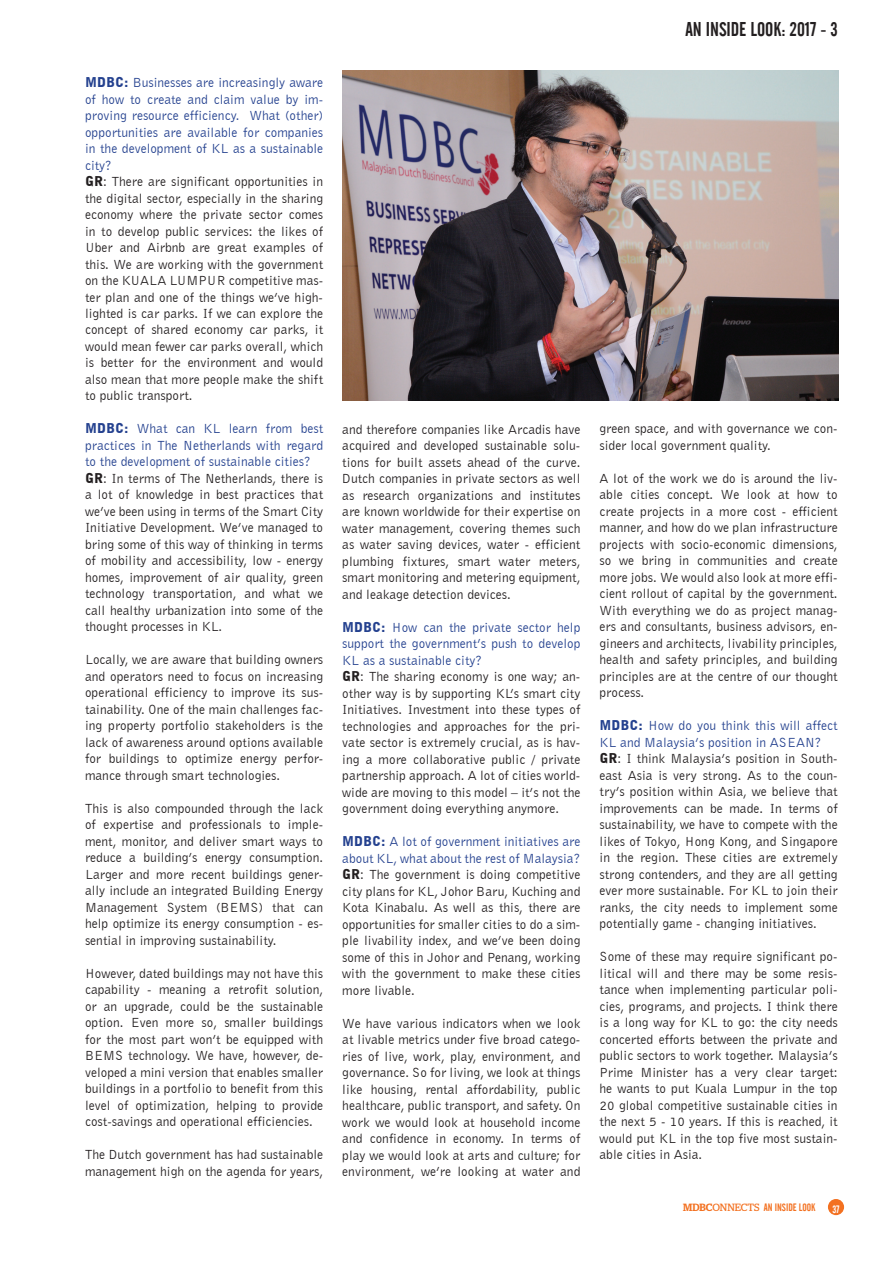
<style>
.page{position:relative;width:893px;height:1263px;background:#fff}
.page>*{position:absolute;margin:0;border:0;box-sizing:border-box;transform-origin:0 0}
.t1{font:19.5px "Alternate Gothic No 2 BT";color:#231f20}
.t2{font:13.5px/16.5px "Bell Gothic BT";color:#231f20;text-align:justify}
.t3{font:10.5px "Alternate Gothic No 2 BT";color:#f37121}
.t4{font:500 10.5px "Stag";color:#f37121}
.t5{font:10.5px "Alternate Gothic No 2 BT";color:#fff}
.s1{font-weight:900;color:#24418f}
.s2{color:#24418f}
.s3{font-weight:900}
.s4{font-weight:400}
.s5{font-family:"Stag"}
</style>
<div class="page">
<div style="left:828px;top:1199px;width:16px;height:16px;background:#f37121;border-radius:50%"></div>
<img style="left:342px;top:70px;width:497px;height:330px">
<p class="t2" style="left:85px;top:74px;width:240px;text-align:left"><span class="s1">MDBC:</span> <span class="s2">Businesses are increasingly aware of how to create and claim value by im&shy;proving resource efficiency. What (other) opportunities are available for companies in the development of KL as a sustainable city?<br></span><span class="s3">GR</span>: There are significant opportunities in the digital sector, especially in the sharing economy where the private sector comes in to develop public services: the likes of Uber and Airbnb are great examples of this. We are working with the government on the KUALA LUMPUR competitive mas&shy;ter plan and one of the things we’ve high&shy;lighted is car parks. If we can explore the concept of shared economy car parks, it would mean fewer car parks overall, which is better for the environment and would also mean that more people make the shift to public transport.</p>
<p class="t2" style="left:85px;top:420px;width:240px;text-align:left"><span class="s1">MDBC:</span> <span class="s2">What can KL learn from best practices in The Netherlands with regard to the development of sustainable cities?<br></span><span class="s3">GR</span>: In terms of The Netherlands, there is a lot of knowledge in best practices that we’ve been using in terms of the Smart City Initiative Development. We’ve managed to bring some of this way of thinking in terms of mobility and accessibility, low - energy homes, improvement of air quality, green technology transportation, and what we call healthy urbanization into some of the thought processes in KL.</p>
<p class="t2" style="left:85px;top:651px;width:240px">Locally, we are aware that building owners and operators need to focus on increasing operational efficiency to improve its sus&shy;tainability. One of the main challenges fac&shy;ing property portfolio stakeholders is the lack of awareness around options available for buildings to optimize energy perfor&shy;mance through smart technologies.</p>
<p class="t2" style="left:85px;top:800px;width:240px">This is also compounded through the lack of expertise and professionals to imple&shy;ment, monitor, and deliver smart ways to reduce a building’s energy consumption.<br>Larger and more recent buildings gener&shy;ally include an integrated Building Energy Management System (BEMS) that can help optimize its energy consumption - es&shy;sential in improving sustainability.</p>
<p class="t2" style="left:85px;top:965px;width:240px">However, dated buildings may not have this capability - meaning a retrofit solution, or an upgrade, could be the sustainable option. Even more so, smaller buildings for the most part won’t be equipped with BEMS technology. We have, however, de&shy;veloped a mini version that enables smaller buildings in a portfolio to benefit from this level of optimization, helping to provide cost-savings and operational efficiencies.</p>
<p class="t2" style="left:85px;top:1146px;width:240px">The Dutch government has had sustainable management high on the agenda for years,</p>
<h1 class="t1" style="left:685px;top:18px;width:154px">AN INSIDE LOOK: 2017 - 3</h1>
<p class="t2" style="left:342px;top:420px;width:240px">and therefore companies like Arcadis have acquired and developed sustainable solu&shy;tions for built assets ahead of the curve.<br>Dutch companies in private sectors as well as research organizations and institutes are known worldwide for their expertise on water management, covering themes such as water saving devices, water - efficient plumbing fixtures, smart water meters, smart monitoring and metering equipment, and leakage detection devices.</p>
<p class="t2" style="left:342px;top:618px;width:240px;text-align:left"><span class="s1">MDBC:</span> <span class="s2">How can the private sector help support the government’s push to develop KL as a sustainable city?<br></span><span class="s3">GR</span>: The sharing economy is one way; an&shy;other way is by supporting KL’s smart city Initiatives. Investment into these types of technologies and approaches for the pri&shy;vate sector is extremely crucial, as is hav&shy;ing a more collaborative public / private partnership approach. A lot of cities world&shy;wide are moving to this model – it’s not the government doing everything anymore.</p>
<p class="t2" style="left:342px;top:833px;width:240px"><span class="s1">MDBC:</span> <span class="s2">A lot of government initiatives are about KL, what about the rest of Malaysia?<br></span><span class="s3">GR</span>: The government is doing competitive city plans for KL, Johor Baru, Kuching and Kota Kinabalu. As well as this, there are opportunities for smaller cities to do a sim&shy;ple livability index, and we’ve been doing some of this in Johor and Penang, working with the government to make these cities more livable.</p>
<p class="t2" style="left:342px;top:1014px;width:240px">We have various indicators when we look at livable metrics under five broad catego&shy;ries of live, work, play, environment, and governance. So for living, we look at things like housing, rental affordability, public healthcare, public transport, and safety. On work we would look at household income and confidence in economy. In terms of play we would look at arts and culture; for environment, we’re looking at water and</p>
<p class="t2" style="left:600px;top:420px;width:240px">green space, and with governance we con&shy;sider local government quality.</p>
<p class="t2" style="left:600px;top:470px;width:240px">A lot of the work we do is around the liv&shy;able cities concept. We look at how to create projects in a more cost - efficient manner, and how do we plan infrastructure projects with socio-economic dimensions, so we bring in communities and create more jobs. We would also look at more effi&shy;cient rollout of capital by the government.<br>With everything we do as project manag&shy;ers and consultants, business advisors, en&shy;gineers and architects, livability principles, health and safety principles, and building principles are at the centre of our thought process.</p>
<p class="t2" style="left:600px;top:717px;width:240px;text-align:left"><span class="s1">MDBC:</span> <span class="s2">How do you think this will affect KL and Malaysia’s position in ASEAN?<br></span><span class="s3">GR</span>: I think Malaysia’s position in South&shy;east Asia is very strong. As to the coun&shy;try’s position within Asia, we believe that improvements can be made. In terms of sustainability, we have to compete with the likes of Tokyo, Hong Kong, and Singapore in the region. These cities are extremely strong contenders, and they are all getting ever more sustainable. For KL to join their ranks, the city needs to implement some potentially game - changing initiatives.</p>
<p class="t2" style="left:600px;top:948px;width:240px">Some of these may require significant po&shy;litical will and there may be some resis&shy;tance when implementing particular poli&shy;cies, programs, and projects. I think there is a long way for KL to go: the city needs concerted efforts between the private and public sectors to work together. Malaysia’s Prime Minister has a very clear target: he wants to put Kuala Lumpur in the top 20 global competitive sustainable cities in the next 5 - 10 years. If this is reached, it would put KL in the top five most sustain&shy;able cities in Asia.</p>
<p class="t4" style="left:683px;top:1201px;width:38px">MDBC<span class="s4">ONNE</span></p>
<p class="t3" style="left:741px;top:1202px;width:76px"><span class="s5">CTS</span> AN INSIDE LOOK</p>
<p class="t5" style="left:832px;top:1203px;width:9px">37</p>
</div>
